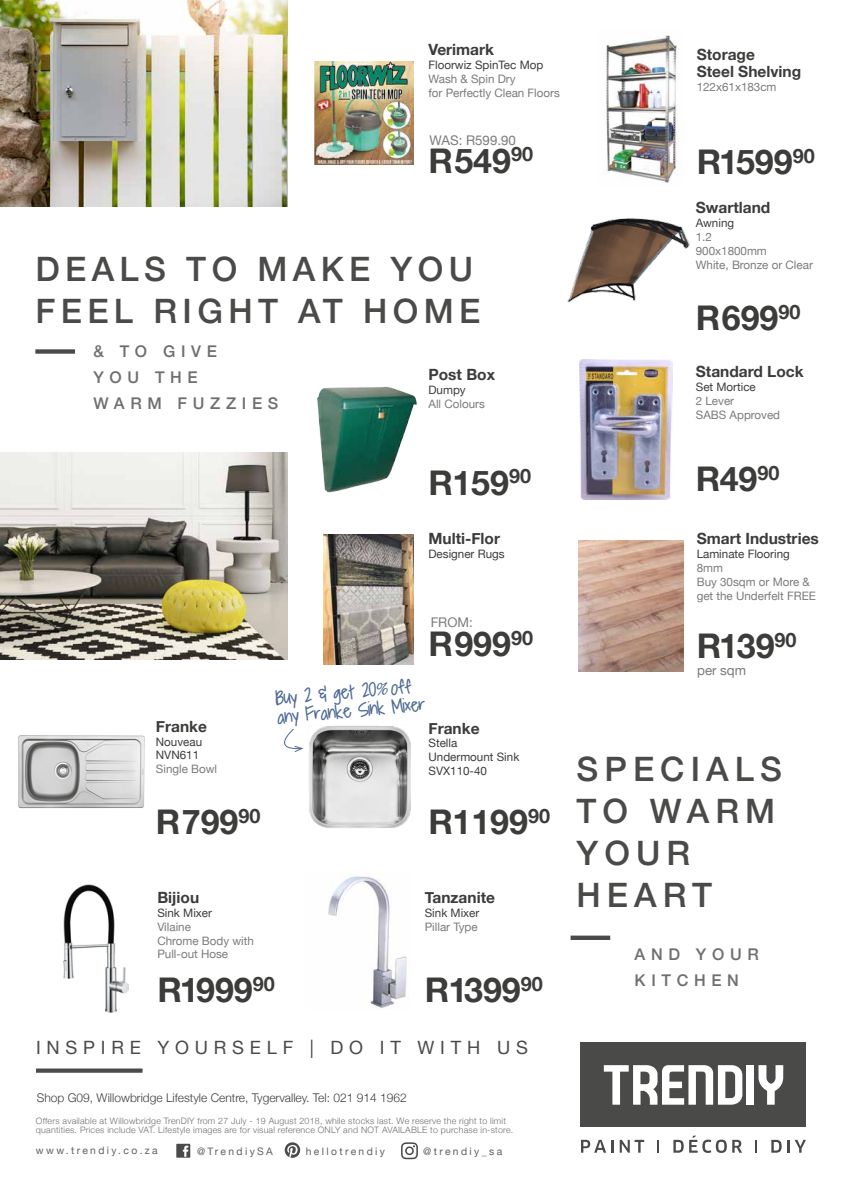
<style>
.page{position:relative;width:842px;height:1191px;background:#fff}
.page>*{position:absolute;margin:0;border:0;box-sizing:border-box;transform-origin:0 0}
.t1{font:700 34px "Helvetica Neue";color:#3c3c3b}
.t2{font:500 33.6px/42px "Helvetica Neue";letter-spacing:.16em;color:#4a4a49}
.t3{font:500 33.6px/42px "Helvetica Neue";letter-spacing:.18em;color:#4a4a49}
.t4{font:18.7px/18.7px "Alpine Script";color:#4c6993}
.t5{font:18.3px "Helvetica Neue";letter-spacing:.315em;color:#4a4a49}
.t6{font:500 16.1px/26px "Helvetica Neue";letter-spacing:.35em;color:#706f6f}
.t7{font:700 15.5px/16.6px "Helvetica Neue";color:#3c3c3b}
.t8{font:13.3px "Helvetica Neue";color:#7c7b7b}
.t9{font:300 12px "Helvetica Neue";color:#3c3c3b}
.t10{font:11.6px/13.9px "Helvetica Neue";color:#7c7b7b}
.t11{font:11.6px/13.9px "Helvetica Neue";color:#3c3c3b}
.t12{font:10.3px "Helvetica Neue";letter-spacing:.23em;color:#60605f}
.t13{font:300 8.8px/9.6px "Helvetica Neue";letter-spacing:.025em;color:#706f6f}
.s1{font-family:"A&S Speedway"}
</style>
<div class="page">
<svg style="left:36px;top:1068px;width:107px;height:4px"></svg>
<div style="left:581px;top:1042px;width:225px;height:85px;background:#4a4a49"></div>
<svg style="left:604px;top:1065px;width:138px;height:39px"></svg>
<div style="left:747px;top:1065px;width:7px;height:39px;background:#fff"></div>
<svg style="left:758px;top:1065px;width:25px;height:39px"></svg>
<svg style="left:581px;top:1139px;width:32px;height:13px"></svg>
<svg style="left:620px;top:1139px;width:24px;height:13px"></svg>
<svg style="left:658px;top:1140px;width:1px;height:12px"></svg>
<svg style="left:673px;top:1135px;width:69px;height:18px"></svg>
<svg style="left:755px;top:1140px;width:2px;height:12px"></svg>
<svg style="left:771px;top:1139px;width:35px;height:13px"></svg>
<svg style="left:176px;top:1143px;width:14px;height:14px"></svg>
<svg style="left:285px;top:1142px;width:15px;height:15px"></svg>
<svg style="left:401px;top:1142px;width:17px;height:17px"></svg>
<div style="left:570px;top:935px;width:40px;height:5px;background:#4a4a49"></div>
<img style="left:0;top:0;width:288px;height:206px">
<img style="left:0;top:453px;width:288px;height:206px">
<div style="left:35px;top:349px;width:40px;height:5px;background:#4a4a49"></div>
<img style="left:603px;top:35px;width:75px;height:148px">
<img style="left:323px;top:534px;width:90px;height:131px">
<img style="left:567px;top:218px;width:123px;height:85px">
<img style="left:317px;top:386px;width:100px;height:107px">
<img style="left:578px;top:540px;width:106px;height:131px">
<img style="left:18px;top:735px;width:127px;height:74px">
<img style="left:309px;top:726px;width:102px;height:102px">
<img style="left:580px;top:360px;width:93px;height:139px">
<img style="left:328px;top:873px;width:81px;height:135px">
<img style="left:315px;top:62px;width:99px;height:102px">
<svg style="left:284px;top:728px;width:20px;height:24px"></svg>
<img style="left:63px;top:884px;width:66px;height:128px">
<h3 class="t7" style="left:428px;top:42px;width:67px">Verimark</h3>
<h3 class="t11" style="left:428px;top:59px;width:116px">Floorwiz SpinTec Mop</h3>
<h3 class="t10" style="left:428px;top:73px;width:133px">Wash &amp; Spin Dry<br>for Perfectly Clean Floors</h3>
<h3 class="t8" style="left:429px;top:130px;width:88px">WAS: R599.90</h3>
<h3 class="t7" style="left:697px;top:47px;width:106px">Storage<br>Steel Shelving</h3>
<h3 class="t10" style="left:697px;top:80px;width:81px">122x61x183cm</h3>
<h1 class="t1" style="left:428px;top:134px;width:106px">R549<sup>90</sup></h1>
<h1 class="t1" style="left:697px;top:135px;width:120px">R1599<sup>90</sup></h1>
<h2 class="t2" style="left:35px;top:245px;width:447px">DEALS TO MAKE YOU<br>FEEL RIGHT AT HOME</h2>
<h3 class="t6" style="left:93px;top:337px;width:187px">&amp; TO GIVE<br>YOU THE<br>WARM FUZZIES</h3>
<h3 class="t7" style="left:428px;top:367px;width:68px">Post Box</h3>
<h3 class="t11" style="left:428px;top:384px;width:39px">Dumpy</h3>
<h3 class="t10" style="left:428px;top:398px;width:58px">All Colours</h3>
<h1 class="t1" style="left:428px;top:456px;width:104px">R159<sup>90</sup></h1>
<h3 class="t7" style="left:428px;top:530px;width:73px">Multi-Flor</h3>
<h3 class="t11" style="left:428px;top:547px;width:78px">Designer Rugs</h3>
<h3 class="t8" style="left:431px;top:612px;width:44px">FROM:</h3>
<h3 class="t7" style="left:696px;top:200px;width:76px">Swartland</h3>
<h3 class="t11" style="left:696px;top:217px;width:40px">Awning</h3>
<h3 class="t10" style="left:696px;top:230px;width:119px">1.2<br>900x1800mm<br>White, Bronze or Clear</h3>
<h1 class="t1" style="left:696px;top:291px;width:106px">R699<sup>90</sup></h1>
<h3 class="t7" style="left:696px;top:363px;width:109px">Standard Lock</h3>
<h3 class="t11" style="left:696px;top:380px;width:62px">Set Mortice</h3>
<h3 class="t10" style="left:696px;top:394px;width:86px">2 Lever<br>SABS Approved</h3>
<h1 class="t1" style="left:696px;top:452px;width:85px">R49<sup>90</sup></h1>
<h3 class="t7" style="left:697px;top:530px;width:124px">Smart Industries</h3>
<h3 class="t11" style="left:697px;top:547px;width:95px">Laminate Flooring</h3>
<h3 class="t10" style="left:697px;top:561px;width:121px">8mm<br>Buy 30sqm or More &amp; get the Underfelt FREE</h3>
<h1 class="t1" style="left:428px;top:617px;width:106px">R999<sup>90</sup></h1>
<h1 class="t1" style="left:697px;top:619px;width:101px">R139<sup>90</sup></h1>
<h3 class="t7" style="left:156px;top:718px;width:53px">Franke</h3>
<h3 class="t11" style="left:156px;top:735px;width:48px">Nouveau<br>NVN611</h3>
<h3 class="t10" style="left:156px;top:763px;width:63px">Single Bowl</h3>
<h1 class="t1" style="left:156px;top:795px;width:106px">R799<sup>90</sup></h1>
<h3 class="t4" style="left:275px;top:690px;width:150px;rotate:-5deg">Buy 2 &amp; get 20<span class="s1">%</span> off any Franke Sink Mixer</h3>
<h3 class="t7" style="left:429px;top:720px;width:53px">Franke</h3>
<h3 class="t11" style="left:429px;top:737px;width:92px">Stella<br>Undermount Sink<br>SVX110-40</h3>
<h1 class="t1" style="left:429px;top:795px;width:123px">R1199<sup>90</sup></h1>
<h3 class="t7" style="left:157px;top:889px;width:43px">Bijiou</h3>
<h3 class="t11" style="left:157px;top:906px;width:56px">Sink Mixer</h3>
<h3 class="t10" style="left:157px;top:920px;width:98px">Vilaine<br>Chrome Body with<br>Pull-out Hose</h3>
<h1 class="t1" style="left:157px;top:963px;width:119px">R1999<sup>90</sup></h1>
<h3 class="t7" style="left:425px;top:889px;width:72px">Tanzanite</h3>
<h3 class="t11" style="left:425px;top:906px;width:56px">Sink Mixer</h3>
<h3 class="t10" style="left:425px;top:920px;width:54px">Pillar Type</h3>
<h1 class="t1" style="left:425px;top:963px;width:120px">R1399<sup>90</sup></h1>
<h3 class="t5" style="left:36px;top:1034px;width:493px">INSPIRE YOURSELF | DO IT WITH US</h3>
<h3 class="t9" style="left:37px;top:1088px;width:372px">Shop G09, Willowbridge Lifestyle Centre, Tygervalley. Tel: 021 914 1962</h3>
<p class="t13" style="left:36px;top:1115px;width:479px">Offers available at Willowbridge TrenDIY from 27 July - 19 August 2018, while stocks last. We reserve the right to limit quantities. Prices include VAT. Lifestyle images are for visual reference ONLY and NOT AVAILABLE to purchase in-store.</p>
<p class="t12" style="left:36px;top:1143px;width:123px">www.trendiy.co.za</p>
<p class="t12" style="left:197px;top:1144px;width:77px">@TrendiySA</p>
<p class="t12" style="left:306px;top:1144px;width:81px">hellotrendiy</p>
<p class="t12" style="left:423px;top:1144px;width:81px">@trendiy_sa</p>
<h3 class="t8" style="left:697px;top:660px;width:51px">per sqm</h3>
<h2 class="t3" style="left:577px;top:745px;width:207px">SPECIALS<br>TO WARM<br>YOUR<br>HEART</h2>
<h3 class="t6" style="left:635px;top:940px;width:126px">AND YOUR<br>KITCHEN</h3>
</div>
